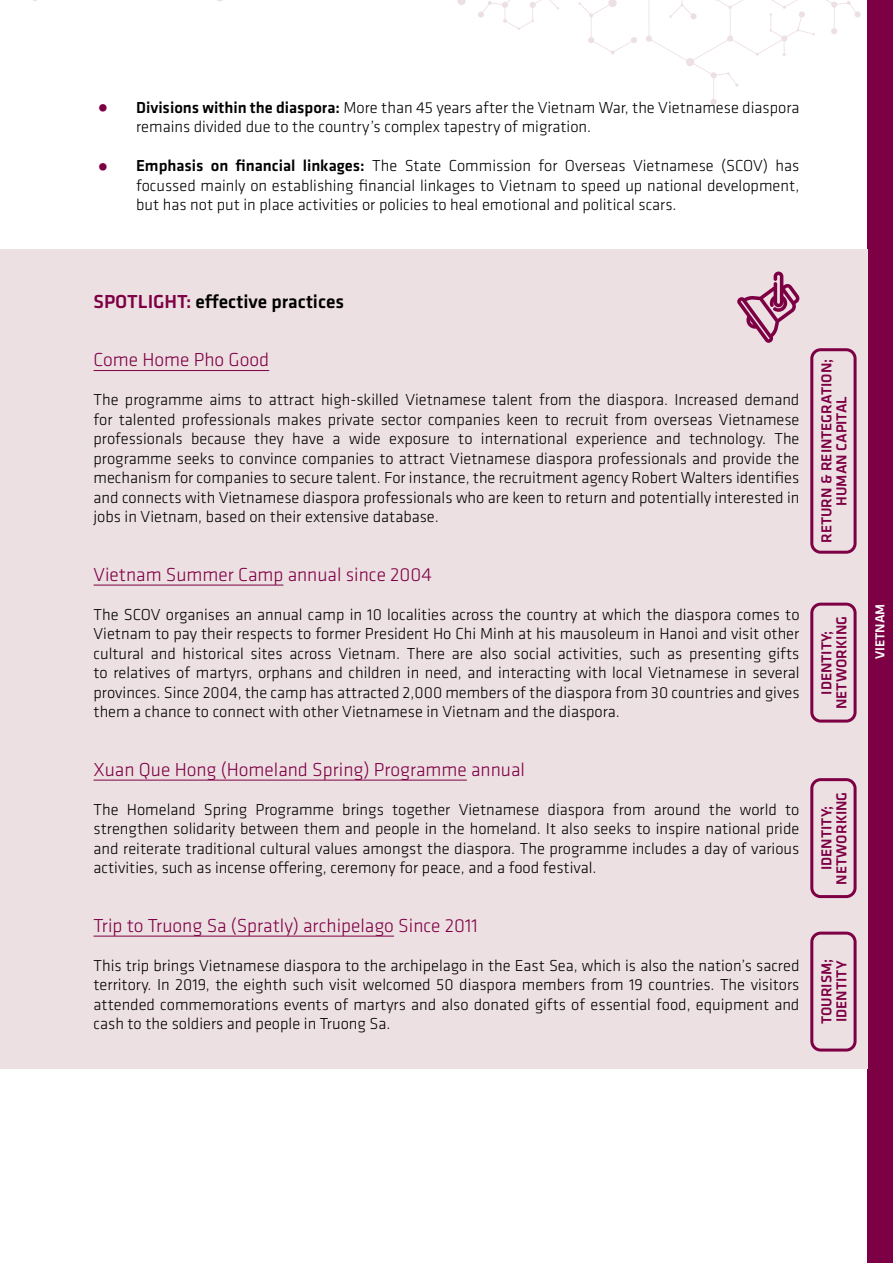
<style>
.page{position:relative;width:893px;height:1263px;background:#fff}
.page>*{position:absolute;margin:0;border:0;box-sizing:border-box;transform-origin:0 0}
.t1{font:300 19.5px "Klavika";color:#7e0044}
.t2{font:500 19.5px "Klavika";color:#000}
.t3{font:300 16.5px/19.5px "Klavika";color:#000;text-align:justify}
.t4{font:500 15px/15px "Klavika";color:#7e0044;text-align:center}
.t5{font:500 13.5px "Klavika";color:#fff}
.s1{color:#7e0044}
.s2{font-weight:500}
</style>
<div class="page">
<div style="left:867px;top:0;width:26px;height:1263px;background:#7e0044"></div>
<svg style="left:578px;top:0;width:59px;height:55px"></svg>
<svg style="left:457px;top:0;width:102px;height:30px"></svg>
<svg style="left:646px;top:0;width:215px;height:105px"></svg>
<div style="left:0;top:249px;width:867px;height:819px;background:#ede0e3"></div>
<svg style="left:737px;top:271px;width:63px;height:72px"></svg>
<hr style="left:94px;top:370px;width:175px;height:1px;background:#7e0044">
<hr style="left:94px;top:585px;width:189px;height:1px;background:#7e0044">
<hr style="left:94px;top:780px;width:373px;height:1px;background:#7e0044">
<hr style="left:94px;top:936px;width:300px;height:1px;background:#7e0044">
<svg style="left:810px;top:348px;width:47px;height:206px"></svg>
<svg style="left:810px;top:603px;width:47px;height:119px"></svg>
<svg style="left:810px;top:778px;width:47px;height:120px"></svg>
<svg style="left:810px;top:932px;width:47px;height:119px"></svg>
<p class="t3" style="left:136px;top:97px;width:665px;text-indent:-43px"><span class="s1">•</span> <span class="s2">Divisions within the diaspora:</span> More than 45 years after the Vietnam War, the Vietnamese diaspora remains divided due to the country’s complex tapestry of migration.</p>
<p class="t3" style="left:136px;top:156px;width:665px;text-indent:-43px"><span class="s1">•</span> <span class="s2">Emphasis on financial linkages:</span> The State Commission for Overseas Vietnamese (SCOV) has focussed mainly on establishing financial linkages to Vietnam to speed up national development, but has not put in place activities or policies to heal emotional and political scars.</p>
<p class="t2" style="left:94px;top:288px;width:252px"><span class="s1">SPOTLIGHT:</span> effective practices</p>
<p class="t1" style="left:94px;top:348px;width:177px">Come Home Pho Good</p>
<p class="t3" style="left:94px;top:390px;width:707px">The programme aims to attract high-skilled Vietnamese talent from the diaspora. Increased demand for talented professionals makes private sector companies keen to recruit from overseas Vietnamese professionals because they have a wide exposure to international experience and technology. The programme seeks to convince companies to attract Vietnamese diaspora professionals and provide the mechanism for companies to secure talent. For instance, the recruitment agency Robert Walters identifies and connects with Vietnamese diaspora professionals who are keen to return and potentially interested in jobs in Vietnam, based on their extensive database.</p>
<p class="t1" style="left:94px;top:562px;width:340px">Vietnam Summer Camp annual since 2004</p>
<p class="t3" style="left:94px;top:604px;width:707px">The SCOV organises an annual camp in 10 localities across the country at which the diaspora comes to Vietnam to pay their respects to former President Ho Chi Minh at his mausoleum in Hanoi and visit other cultural and historical sites across Vietnam. There are also social activities, such as presenting gifts to relatives of martyrs, orphans and children in need, and interacting with local Vietnamese in several provinces. Since 2004, the camp has attracted 2,000 members of the diaspora from 30 countries and gives them a chance to connect with other Vietnamese in Vietnam and the diaspora.</p>
<p class="t1" style="left:94px;top:757px;width:433px">Xuan Que Hong (Homeland Spring) Programme annual</p>
<p class="t3" style="left:94px;top:799px;width:707px">The Homeland Spring Programme brings together Vietnamese diaspora from around the world to strengthen solidarity between them and people in the homeland. It also seeks to inspire national pride and reiterate traditional cultural values amongst the diaspora. The programme includes a day of various activities, such as incense offering, ceremony for peace, and a food festival.</p>
<p class="t1" style="left:94px;top:913px;width:386px">Trip to Truong Sa (Spratly) archipelago Since 2011</p>
<p class="t3" style="left:94px;top:955px;width:707px">This trip brings Vietnamese diaspora to the archipelago in the East Sea, which is also the nation’s sacred territory. In 2019, the eighth such visit welcomed 50 diaspora members from 19 countries. The visitors attended commemorations events of martyrs and also donated gifts of essential food, equipment and cash to the soldiers and people in Truong Sa.</p>
<p class="t4" style="left:819px;top:543px;width:186px;rotate:-90deg">RETURN &amp; REINTEGRATION;<br>HUMAN CAPITAL</p>
<p class="t4" style="left:819px;top:709px;width:94px;rotate:-90deg">IDENTITY;<br>NETWORKING</p>
<p class="t4" style="left:819px;top:884px;width:94px;rotate:-90deg">IDENTITY;<br>NETWORKING</p>
<p class="t4" style="left:819px;top:1024px;width:67px;text-align:left;rotate:-90deg">TOURISM;<br>IDENTITY</p>
<p class="t5" style="left:871px;top:659px;width:57px;rotate:-90deg">VIETNAM</p>
</div>
